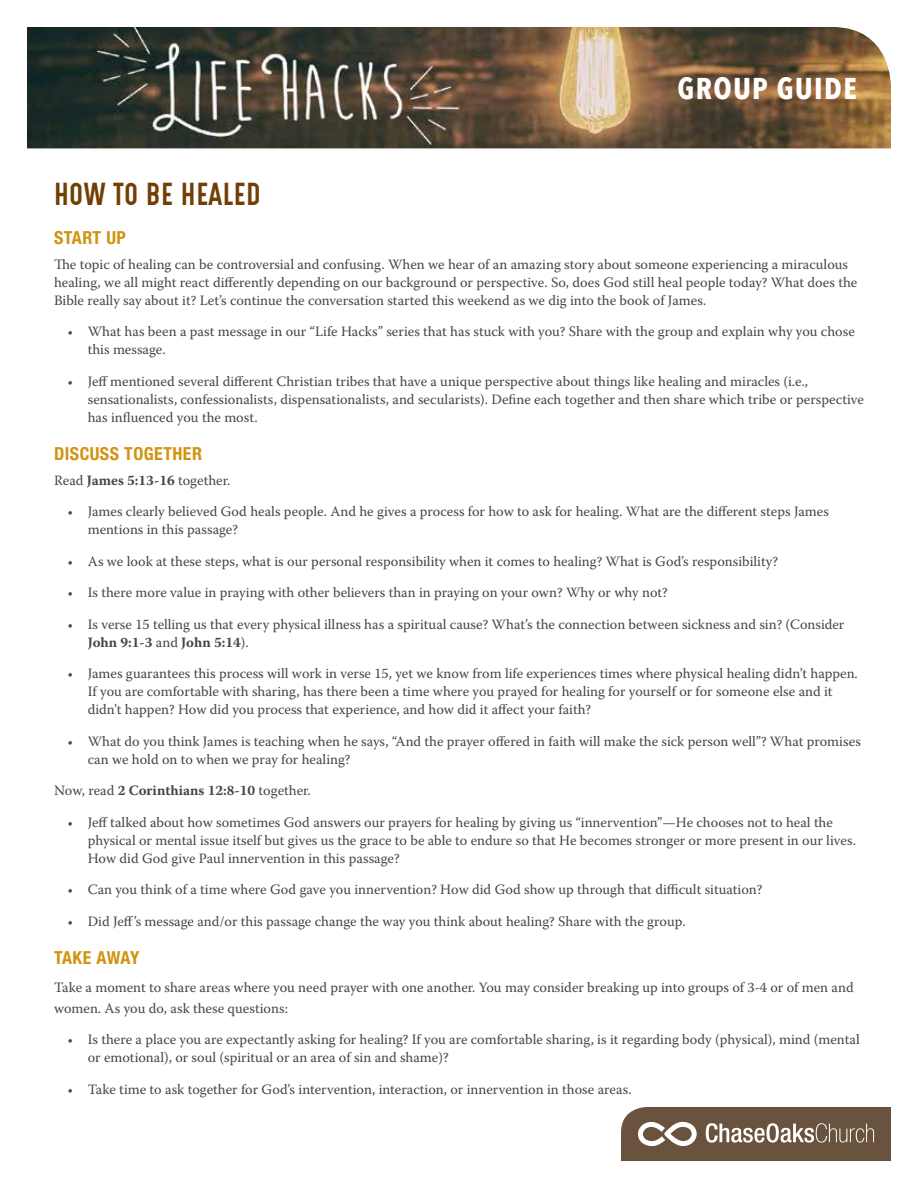
<style>
.page{position:relative;width:918px;height:1188px;background:#fff}
.page>*{position:absolute;margin:0;border:0;box-sizing:border-box;transform-origin:0 0}
.t1{font:700 30px "Avenir Next Condensed";letter-spacing:.05em;color:#fff}
.t2{font:27px "Gotcha Gothic";letter-spacing:.025em;color:#713e03}
.t3{font:700 condensed 18px "Helvetica Neue LT Std";letter-spacing:.025em;color:#d09411}
.t4{font:14.25px/18px "Warnock Pro";color:#464547}
.t5{font:700 14.25px "Warnock Pro";color:#464547}
.s1{font-weight:700}
.s2{font-weight:400}
</style>
<div class="page">
<img style="left:27px;top:27px;width:864px;height:121px">
<svg style="left:621px;top:1107px;width:270px;height:54px;background:#7c6856"></svg>
<h1 class="t1" style="left:677px;top:70px;width:181px">GROUP GUIDE</h1>
<h2 class="t2" style="left:54px;top:174px;width:208px">HOW TO BE HEALED</h2>
<p class="t3" style="left:54px;top:227px;width:73px">START UP</p>
<p class="t4" style="left:54px;top:255px;width:805px">The topic of healing can be controversial and confusing. When we hear of an amazing story about someone experiencing a miraculous healing, we all might react differently depending on our background or perspective. So, does God still heal people today? What does the<br>Bible really say about it? Let’s continue the conversation started this weekend as we dig into the book of James.</p>
<p class="t4" style="left:88px;top:322px;width:769px;text-indent:-20px">• What has been a past message in our “Life Hacks” series that has stuck with you? Share with the group and explain why you chose this message.</p>
<p class="t4" style="left:88px;top:372px;width:778px;text-indent:-20px">• Jeff mentioned several different Christian tribes that have a unique perspective about things like healing and miracles (i.e., sensationalists, confessionalists, dispensationalists, and secularists). Define each together and then share which tribe or perspective has influenced you the most.</p>
<p class="t3" style="left:54px;top:443px;width:150px">DISCUSS TOGETHER</p>
<p class="t4" style="left:54px;top:471px;width:178px">Read <span class="s1">James 5:13-16</span> together.</p>
<p class="t4" style="left:88px;top:502px;width:743px;text-indent:-20px">• James clearly believed God heals people. And he gives a process for how to ask for healing. What are the different steps James mentions in this passage?</p>
<p class="t4" style="left:67px;top:552px;width:712px">• As we look at these steps, what is our personal responsibility when it comes to healing? What is God’s responsibility?</p>
<p class="t4" style="left:67px;top:583px;width:602px">• Is there more value in praying with other believers than in praying on your own? Why or why not?</p>
<p class="t4" style="left:88px;top:615px;width:758px;text-indent:-20px">• Is verse 15 telling us that every physical illness has a spiritual cause? What’s the connection between sickness and sin? (Consider<br><span class="s1">John 9:1-3</span> and <span class="s1">John 5:14</span>).</p>
<p class="t4" style="left:88px;top:664px;width:772px;text-indent:-20px">• James guarantees this process will work in verse 15, yet we know from life experiences times where physical healing didn’t happen.<br>If you are comfortable with sharing, has there been a time where you prayed for healing for yourself or for someone else and it didn’t happen? How did you process that experience, and how did it affect your faith?</p>
<p class="t4" style="left:88px;top:732px;width:775px;text-indent:-20px">• What do you think James is teaching when he says, “And the prayer offered in faith will make the sick person well”? What promises can we hold on to when we pray for healing?</p>
<p class="t5" style="left:54px;top:782px;width:258px"><span class="s2">Now, read</span> 2 Corinthians 12:8-10 <span class="s2">together.</span></p>
<p class="t4" style="left:88px;top:813px;width:770px;text-indent:-20px">• Jeff talked about how sometimes God answers our prayers for healing by giving us “innervention”—He chooses not to heal the physical or mental issue itself but gives us the grace to be able to endure so that He becomes stronger or more present in our lives.<br>How did God give Paul innervention in this passage?</p>
<p class="t4" style="left:67px;top:880px;width:696px">• Can you think of a time where God gave you innervention? How did God show up through that difficult situation?</p>
<p class="t4" style="left:67px;top:912px;width:620px">• Did Jeff’s message and/or this passage change the way you think about healing? Share with the group.</p>
<p class="t3" style="left:54px;top:947px;width:87px">TAKE AWAY</p>
<p class="t4" style="left:54px;top:976px;width:801px;line-height:21px">Take a moment to share areas where you need prayer with one another. You may consider breaking up into groups of 3-4 or of men and women. As you do, ask these questions:</p>
<p class="t4" style="left:88px;top:1030px;width:774px;text-indent:-20px">• Is there a place you are expectantly asking for healing? If you are comfortable sharing, is it regarding body (physical), mind (mental or emotional), or soul (spiritual or an area of sin and shame)?</p>
<p class="t4" style="left:67px;top:1080px;width:566px">• Take time to ask together for God’s intervention, interaction, or innervention in those areas.</p>
</div>
